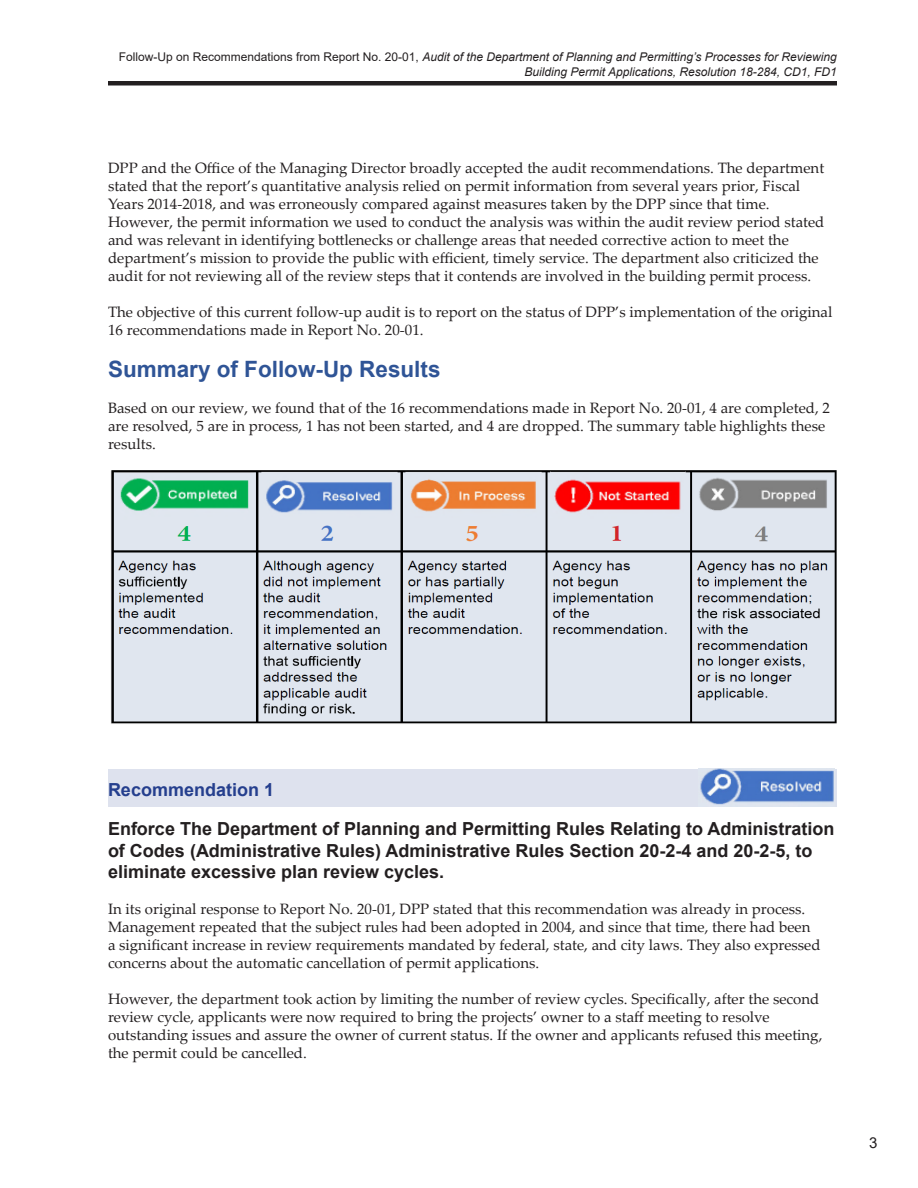
<style>
.page{position:relative;width:918px;height:1188px;background:#fff}
.page>*{position:absolute;margin:0;border:0;box-sizing:border-box;transform-origin:0 0}
.L1_Followup{font:700 22.5px "Arial";color:#2f5496}
.Recommendation{font:700 18px/21.6px "Arial";color:#231f20}
.Recommendation_Number{font:700 18px "Arial";color:#253f8e}
.t1{font:15px/18px "Palatino Linotype";color:#231f20}
.t2{font:15px "Arial";color:#231f20}
.t3{font:italic 12px/14.4px "Arial";color:#231f20;text-align:right}
.s1{font-style:normal}
</style>
<div class="page">
<div style="left:108px;top:81px;width:729px;height:5px;background:#231f20"></div>
<img style="left:111px;top:471px;width:726px;height:253px">
<div style="left:108px;top:769px;width:729px;height:37px;background:#dee2ee"></div>
<img style="left:698px;top:769px;width:137px;height:38px">
<p class="t3" style="left:119px;top:50px;width:720px"><span class="s1">Follow-Up on Recommendations from Report No. 20-01,</span> Audit of the Department of Planning and Permitting’s Processes for Reviewing<br>Building Permit Applications, Resolution 18-284, CD1, FD1</p>
<p class="t1" style="left:108px;top:158px;width:718px">DPP and the Office of the Managing Director broadly accepted the audit recommendations. The department stated that the report’s quantitative analysis relied on permit information from several years prior, Fiscal Years 2014-2018, and was erroneously compared against measures taken by the DPP since that time.<br>However, the permit information we used to conduct the analysis was within the audit review period stated and was relevant in identifying bottlenecks or challenge areas that needed corrective action to meet the department’s mission to provide the public with efficient, timely service. The department also criticized the audit for not reviewing all of the review steps that it contends are involved in the building permit process.</p>
<p class="t1" style="left:108px;top:302px;width:726px">The objective of this current follow-up audit is to report on the status of DPP’s implementation of the original<br>16 recommendations made in Report No. 20-01.</p>
<p class="L1_Followup" style="left:108px;top:353px;width:334px">Summary of Follow-Up Results</p>
<p class="t1" style="left:108px;top:398px;width:724px">Based on our review, we found that of the 16 recommendations made in Report No. 20-01, 4 are completed, 2 are resolved, 5 are in process, 1 has not been started, and 4 are dropped. The summary table highlights these results.</p>
<h3 class="Recommendation_Number" style="left:108px;top:777px;width:168px">Recommendation 1</h3>
<p class="Recommendation" style="left:108px;top:818px;width:728px">Enforce The Department of Planning and Permitting Rules Relating to Administration of Codes (Administrative Rules) Administrative Rules Section 20-2-4 and 20-2-5, to eliminate excessive plan review cycles.</p>
<p class="t1" style="left:108px;top:900px;width:714px">In its original response to Report No. 20-01, DPP stated that this recommendation was already in process.<br>Management repeated that the subject rules had been adopted in 2004, and since that time, there had been a significant increase in review requirements mandated by federal, state, and city laws. They also expressed concerns about the automatic cancellation of permit applications.</p>
<p class="t1" style="left:108px;top:990px;width:716px">However, the department took action by limiting the number of review cycles. Specifically, after the second review cycle, applicants were now required to bring the projects’ owner to a staff meeting to resolve outstanding issues and assure the owner of current status. If the owner and applicants refused this meeting, the permit could be cancelled.</p>
<p class="t2" style="left:869px;top:1132px;width:10px">3</p>
</div>
